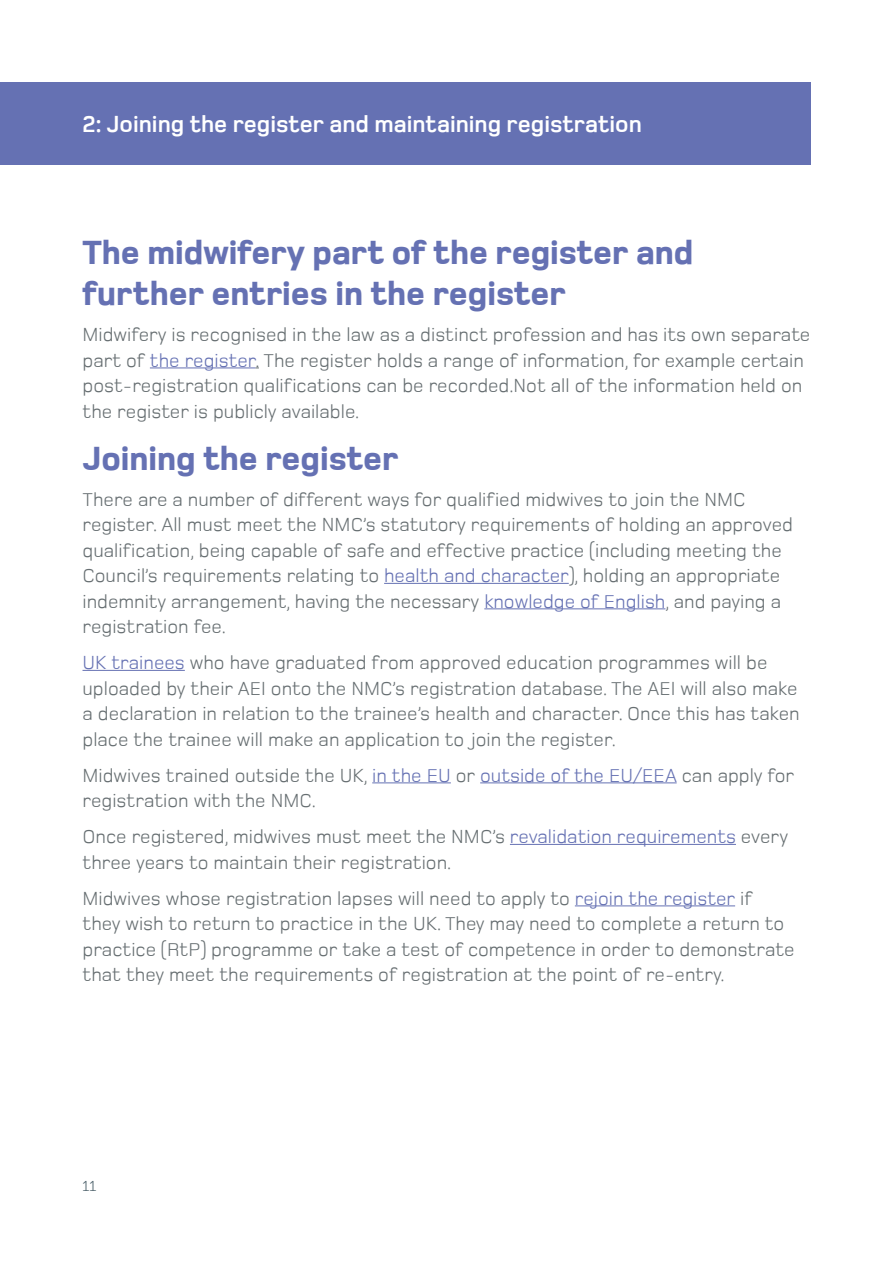
<style>
.page{position:relative;width:893px;height:1263px;background:#fff}
.page>*{position:absolute;margin:0;border:0;box-sizing:border-box;transform-origin:0 0}
.t1{font:800 34.5px/41.4px "Foundry Monoline";color:#6571b3}
.t2{font:700 24px "Foundry Monoline";color:#fff}
.t3{font:19.5px/25.5px "Foundry Monoline";color:#666e71}
.t4{font:15px "Foundry Monoline";color:#475c66}
.s1{color:#6571b3}
</style>
<div class="page">
<div style="left:0;top:82px;width:810px;height:83px;background:#6571b3"></div>
<hr style="left:150px;top:368px;width:105px;height:1px;background:#6571b3">
<hr style="left:384px;top:583px;width:185px;height:1px;background:#6571b3">
<hr style="left:484px;top:609px;width:181px;height:1px;background:#6571b3">
<hr style="left:82px;top:670px;width:103px;height:1px;background:#6571b3">
<hr style="left:372px;top:783px;width:79px;height:1px;background:#6571b3">
<hr style="left:480px;top:783px;width:197px;height:1px;background:#6571b3">
<hr style="left:510px;top:844px;width:226px;height:1px;background:#6571b3">
<hr style="left:575px;top:906px;width:160px;height:1px;background:#6571b3">
<p class="t2" style="left:82px;top:111px;width:561px">2: Joining the register and maintaining registration</p>
<p class="t1" style="left:82px;top:232px;width:612px">The midwifery part of the register and further entries in the register</p>
<p class="t3" style="left:82px;top:322px;width:729px">Midwifery is recognised in the law as a distinct profession and has its own separate part of <span class="s1">the register</span>. The register holds a range of information, for example certain post-registration qualifications can be recorded.Not all of the information held on the register is publicly available.</p>
<p class="t1" style="left:82px;top:438px;width:317px">Joining the register</p>
<p class="t3" style="left:82px;top:487px;width:712px">There are a number of different ways for qualified midwives to join the NMC register. All must meet the NMC’s statutory requirements of holding an approved qualification, being capable of safe and effective practice (including meeting the Council’s requirements relating to <span class="s1">health and character</span>), holding an appropriate indemnity arrangement, having the necessary <span class="s1">knowledge of English</span>, and paying a registration fee.</p>
<p class="t3" style="left:82px;top:650px;width:719px"><span class="s1">UK trainees</span> who have graduated from approved education programmes will be uploaded by their AEI onto the NMC’s registration database. The AEI will also make a declaration in relation to the trainee’s health and character. Once this has taken place the trainee will make an application to join the register.</p>
<p class="t3" style="left:82px;top:763px;width:713px">Midwives trained outside the UK, <span class="s1">in the EU</span> or <span class="s1">outside of the EU/EEA</span> can apply for registration with the NMC.</p>
<p class="t3" style="left:82px;top:824px;width:707px">Once registered, midwives must meet the NMC’s <span class="s1">revalidation requirements</span> every three years to maintain their registration.</p>
<p class="t3" style="left:82px;top:886px;width:714px">Midwives whose registration lapses will need to apply to <span class="s1">rejoin the register</span> if they wish to return to practice in the UK. They may need to complete a return to practice (RtP) programme or take a test of competence in order to demonstrate that they meet the requirements of registration at the point of re-entry.</p>
<p class="t4" style="left:82px;top:1178px;width:15px">11</p>
</div>
